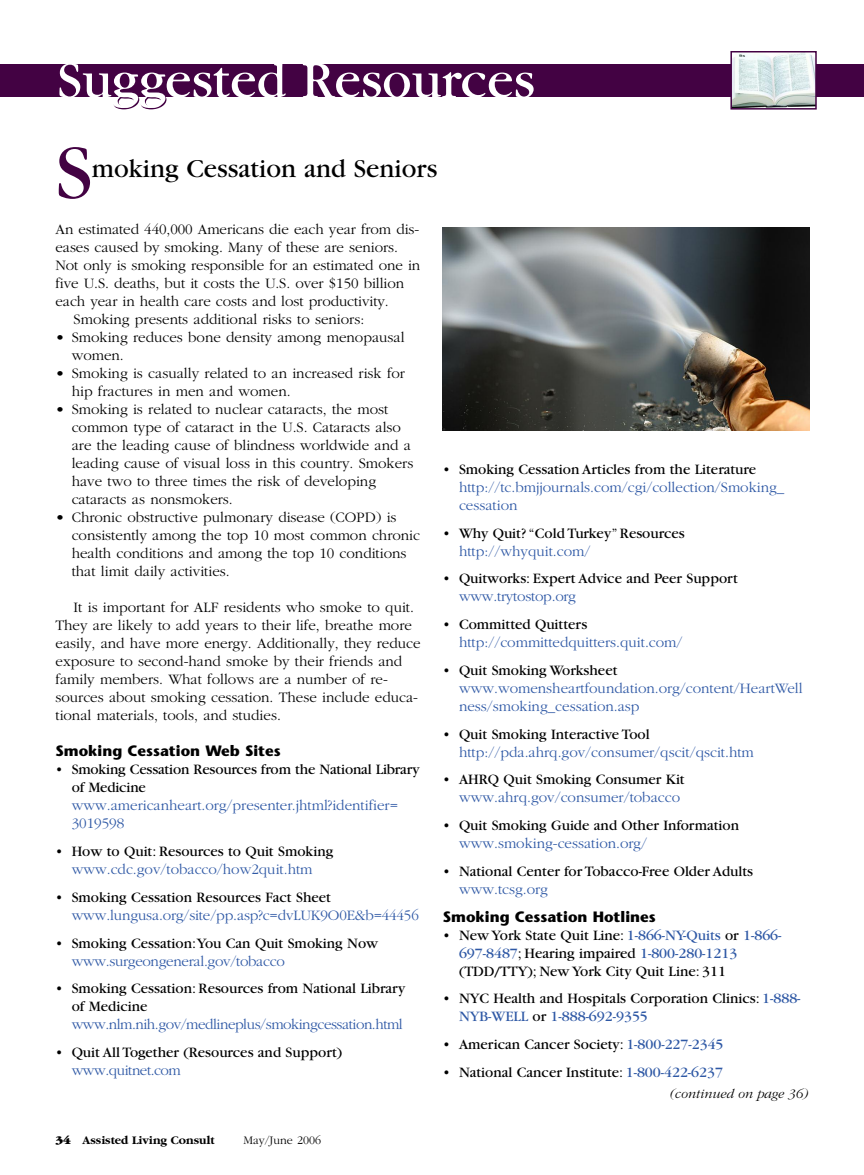
<style>
.page{position:relative;width:864px;height:1175px;background:#fff}
.page>*{position:absolute;margin:0;border:0;box-sizing:border-box;transform-origin:0 0}
.t1{font:81.15px "Garamond";color:#430243}
.t2{font:54px "Garamond";color:#fff}
.t3{font:27px "Garamond";color:#000}
.t4{font:300 15px/18px "Garamond";color:#000}
.t5{font:15px/18px "Garamond";color:#000}
.t6{font:300 15px/18px "Garamond";color:#2e58a5}
.t7{font:300 15px "Garamond";letter-spacing:-.03em;color:#2e58a5}
.t8{font:700 15px "Stone Sans";color:#000}
.t9{font:300 15px "Garamond";letter-spacing:-.02em;color:#2e58a5}
.t10{font:italic 300 13.5px "Garamond";color:#000}
.t11{font:700 12px "Garamond";color:#000}
.t12{font:300 12px "Garamond";color:#000}
.s1{color:#430243}
.s2{font-weight:900}
.s3{color:#2e58a5}
</style>
<div class="page">
<div style="left:0;top:64px;width:864px;height:33px;background:#430243"></div>
<img style="left:733px;top:54px;width:81px;height:53px">
<div style="left:730px;top:51px;width:87px;height:59px;border:2px solid #430243"></div>
<img style="left:443px;top:228px;width:367px;height:203px">
<h2 class="t2" style="left:58px;top:63px;width:479px">Su<span class="s1">gg</span>ested Resources</h2>
<h1 class="t1" style="left:56px;top:145px;width:39px">S</h1>
<h3 class="t3" style="left:92px;top:159px;width:347px">moking Cessation and Seniors</h3>
<p class="t4" style="left:56px;top:220px;width:365px">An estimated 440,000 Americans die each year from dis-</p>
<p class="t4" style="left:56px;top:238px;width:344px">eases caused by smoking. Many of these are seniors.</p>
<p class="t4" style="left:56px;top:256px;width:366px">Not only is smoking responsible for an estimated one in</p>
<p class="t4" style="left:56px;top:274px;width:350px">five U.S. deaths, but it costs the U.S. over $150 billion</p>
<p class="t4" style="left:56px;top:292px;width:335px">each year in health care costs and lost productivity.</p>
<p class="t4" style="left:74px;top:310px;width:292px">Smoking presents additional risks to seniors:</p>
<p class="t4" style="left:72px;top:328px;width:335px;text-indent:-16px">• Smoking reduces bone density among menopausal women.</p>
<p class="t4" style="left:72px;top:364px;width:335px;text-indent:-16px">• Smoking is casually related to an increased risk for hip fractures in men and women.</p>
<p class="t4" style="left:72px;top:400px;width:343px;text-indent:-16px">• Smoking is related to nuclear cataracts, the most common type of cataract in the U.S. Cataracts also are the leading cause of blindness worldwide and a leading cause of visual loss in this country. Smokers have two to three times the risk of developing cataracts as nonsmokers.</p>
<p class="t4" style="left:72px;top:508px;width:350px;text-indent:-16px">• Chronic obstructive pulmonary disease (COPD) is consistently among the top 10 most common chronic health conditions and among the top 10 conditions that limit daily activities.</p>
<p class="t4" style="left:55px;top:598px;width:367px;text-indent:18px">It is important for ALF residents who smoke to quit.<br>They are likely to add years to their life, breathe more easily, and have more energy. Additionally, they reduce exposure to second-hand smoke by their friends and family members. What follows are a number of re&shy;sources about smoking cessation. These include educa&shy;tional materials, tools, and studies.</p>
<p class="t8" style="left:56px;top:745px;width:227px">Smoking Cessation Web Sites</p>
<p class="t5" style="left:72px;top:762px;width:350px;text-indent:-16px">• Smoking Cessation Resources from the National Library of Medicine</p>
<p class="t6" style="left:72px;top:796px;width:328px">www.americanheart.org/presenter.jhtml?identifier=<br>3019598</p>
<p class="t5" style="left:56px;top:843px;width:279px">• How to Quit: Resources to Quit Smoking</p>
<p class="t6" style="left:72px;top:860px;width:242px">www.cdc.gov/tobacco/how2quit.htm</p>
<p class="t5" style="left:56px;top:889px;width:277px">• Smoking Cessation Resources Fact Sheet</p>
<p class="t6" style="left:72px;top:905px;width:349px">www.lungusa.org/site/pp.asp?c=dvLUK9O0E&amp;b=44456</p>
<p class="t5" style="left:56px;top:935px;width:324px">• Smoking Cessation:You Can Quit Smoking Now</p>
<p class="t9" style="left:72px;top:951px;width:215px">www.surgeongeneral.gov/tobacco</p>
<p class="t5" style="left:72px;top:981px;width:335px;text-indent:-16px">• Smoking Cessation: Resources from National Library of Medicine</p>
<p class="t7" style="left:72px;top:1015px;width:333px">www.nlm.nih.gov/medlineplus/smokingcessation.html</p>
<p class="t5" style="left:56px;top:1044px;width:288px">• Quit All Together (Resources and Support)</p>
<p class="t7" style="left:72px;top:1061px;width:111px">www.quitnet.com</p>
<p class="t11" style="left:56px;top:1132px;width:160px"><span class="s2">34</span> Assisted Living Consult</p>
<p class="t12" style="left:243px;top:1132px;width:79px">May/June 2006</p>
<p class="t5" style="left:443px;top:461px;width:315px">• Smoking Cessation Articles from the Literature</p>
<p class="t6" style="left:459px;top:477px;width:327px">http://tc.bmjjournals.com/cgi/collection/Smoking_ cessation</p>
<p class="t5" style="left:443px;top:525px;width:243px">• Why Quit? “Cold Turkey” Resources</p>
<p class="t6" style="left:459px;top:541px;width:133px">http://whyquit.com/</p>
<p class="t5" style="left:443px;top:571px;width:297px">• Quitworks: Expert Advice and Peer Support</p>
<p class="t6" style="left:459px;top:587px;width:119px">www.trytostop.org</p>
<p class="t5" style="left:443px;top:616px;width:146px">• Committed Quitters</p>
<p class="t6" style="left:459px;top:633px;width:225px">http://committedquitters.quit.com/</p>
<p class="t5" style="left:443px;top:662px;width:176px">• Quit Smoking Worksheet</p>
<p class="t6" style="left:459px;top:678px;width:345px">www.womensheartfoundation.org/content/HeartWell ness/smoking_cessation.asp</p>
<p class="t5" style="left:443px;top:726px;width:208px">• Quit Smoking Interactive Tool</p>
<p class="t6" style="left:459px;top:742px;width:296px">http://pda.ahrq.gov/consumer/qscit/qscit.htm</p>
<p class="t5" style="left:443px;top:772px;width:244px">• AHRQ Quit Smoking Consumer Kit</p>
<p class="t6" style="left:459px;top:788px;width:223px">www.ahrq.gov/consumer/tobacco</p>
<p class="t5" style="left:443px;top:817px;width:298px">• Quit Smoking Guide and Other Information</p>
<p class="t6" style="left:459px;top:834px;width:190px">www.smoking-cessation.org/</p>
<p class="t5" style="left:443px;top:863px;width:312px">• National Center for Tobacco-Free Older Adults</p>
<p class="t6" style="left:459px;top:879px;width:90px">www.tcsg.org</p>
<p class="t8" style="left:443px;top:910px;width:214px">Smoking Cessation Hotlines</p>
<p class="t5" style="left:459px;top:927px;width:324px;text-indent:-16px">• New York State Quit Line: <span class="s3">1-866-NY-Quits</span> or <span class="s3">1-866-<br>697-8487</span>; Hearing impaired <span class="s3">1-800-280-1213 </span>(TDD/TTY); New York City Quit Line: 311</p>
<p class="t5" style="left:459px;top:991px;width:343px;text-indent:-16px">• NYC Health and Hospitals Corporation Clinics: <span class="s3">1-888-<br>NYB-WELL</span> or <span class="s3">1-888-692-9355</span></p>
<p class="t5" style="left:443px;top:1036px;width:282px">• American Cancer Society: <span class="s3">1-800-227-2345</span></p>
<p class="t5" style="left:443px;top:1064px;width:282px">• National Cancer Institute: <span class="s3">1-800-422-6237</span></p>
<p class="t10" style="left:669px;top:1085px;width:140px">(continued on page 36)</p>
</div>
